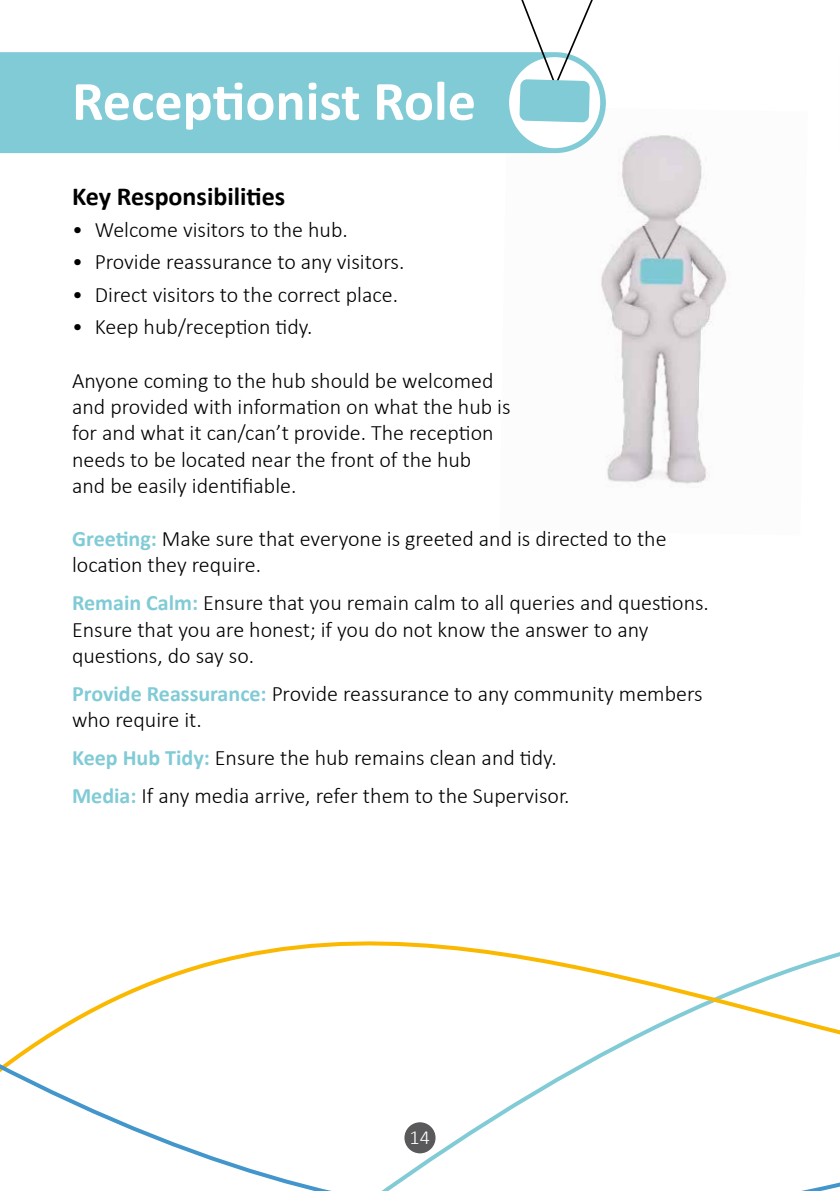
<style>
.page{position:relative;width:840px;height:1191px;background:#fff}
.page>*{position:absolute;margin:0;border:0;box-sizing:border-box;transform-origin:0 0}
.t1{font:700 56px "Calibri";color:#fff}
.t2{font:700 26px "Calibri";color:#000}
.t3{font:300 22px/26.4px "Calibri";color:#000}
.t4{font:300 20px "Calibri";color:#fff}
.s1{font-weight:700;color:#81cbd6}
</style>
<div class="page">
<img style="left:499px;top:106px;width:228px;height:378px">
<svg style="left:0;top:941px;width:839px;height:250px"></svg>
<div style="left:404px;top:1122px;width:31px;height:31px;background:#59595b;border-radius:50%"></div>
<div style="left:0;top:52px;width:605px;height:101px;background:#81cbd6"></div>
<div style="left:509px;top:57px;width:91px;height:91px;background:#fff;border-radius:50%"></div>
<svg style="left:510px;top:0;width:93px;height:122px"></svg>
<h1 class="t1" style="left:72px;top:61px;width:405px">Receptionist Role</h1>
<p class="t2" style="left:72px;top:178px;width:214px">Key Responsibilities</p>
<p class="t3" style="left:72px;top:217px;width:277px">• Welcome visitors to the hub.</p>
<p class="t3" style="left:72px;top:249px;width:333px">• Provide reassurance to any visitors.</p>
<p class="t3" style="left:72px;top:281px;width:327px">• Direct visitors to the correct place.</p>
<p class="t3" style="left:72px;top:313px;width:242px">• Keep hub/reception tidy.</p>
<p class="t3" style="left:72px;top:367px;width:440px">Anyone coming to the hub should be welcomed and provided with information on what the hub is for and what it can/can’t provide. The reception needs to be located near the front of the hub<br>and be easily identifiable.</p>
<p class="t3" style="left:72px;top:525px;width:595px"><span class="s1">Greeting:</span> Make sure that everyone is greeted and is directed to the location they require.</p>
<p class="t3" style="left:72px;top:589px;width:638px"><span class="s1">Remain Calm:</span> Ensure that you remain calm to all queries and questions.<br>Ensure that you are honest; if you do not know the answer to any questions, do say so.</p>
<p class="t3" style="left:72px;top:680px;width:631px"><span class="s1">Provide Reassurance:</span> Provide reassurance to any community members who require it.</p>
<p class="t3" style="left:72px;top:738px;width:499px;line-height:37.8px"><span class="s1">Keep Hub Tidy:</span> Ensure the hub remains clean and tidy.<br><span class="s1">Media:</span> If any media arrive, refer them to the Supervisor.</p>
<p class="t4" style="left:409px;top:1125px;width:22px">14</p>
</div>
